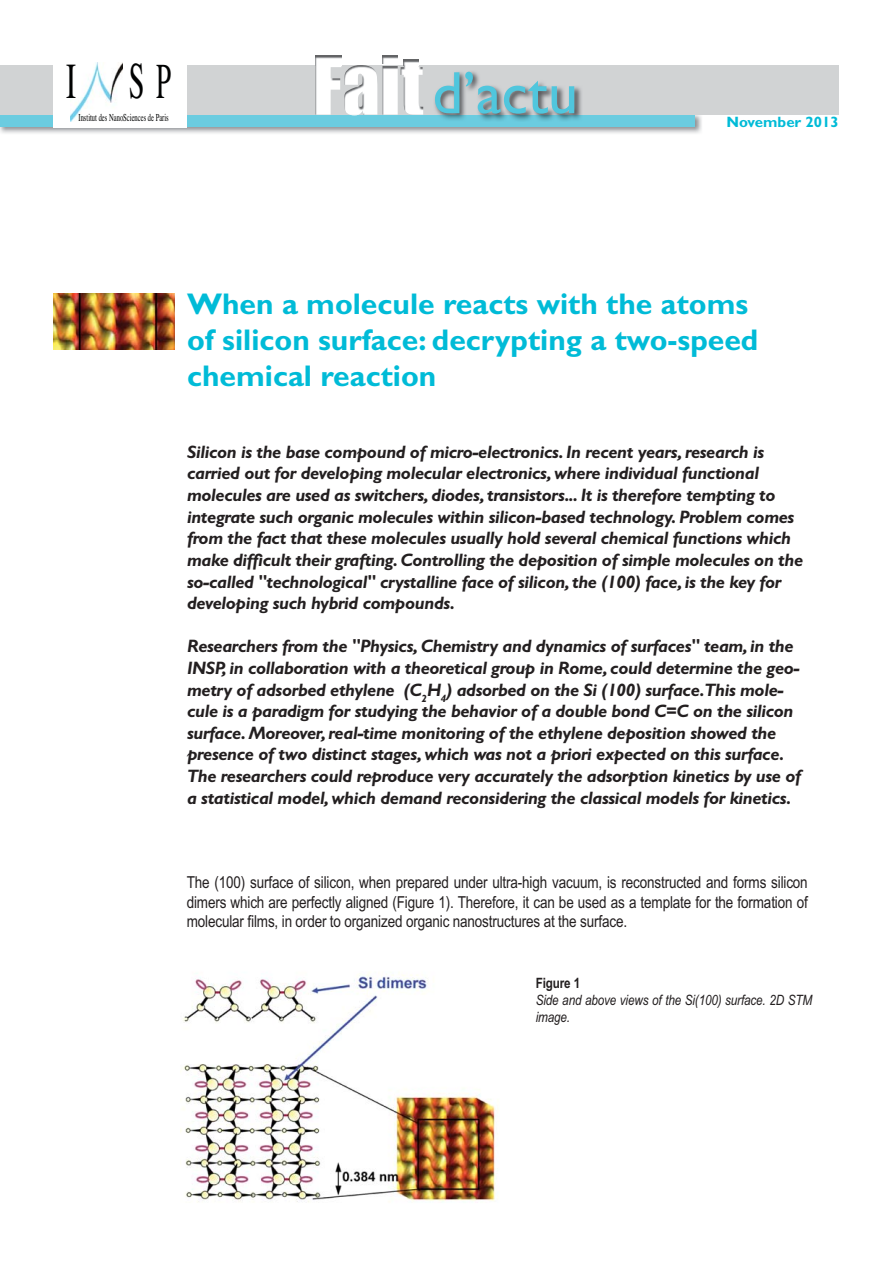
<style>
.page{position:relative;width:893px;height:1263px;background:#fff}
.page>*{position:absolute;margin:0;border:0;box-sizing:border-box;transform-origin:0 0}
.t1{font:60px "Gill Sans";color:#50c6dd}
.t2{font:51.45px "Times";color:#010202;scale:.55 1}
.t3{font:50.4px "Times";color:#010202;scale:.6 1}
.t4{font:700 30px/36px "Gill Sans";color:#00bbd7}
.t5{font:italic 700 18px/21.6px "Gill Sans";letter-spacing:-.02em;color:#231f20}
.t6{font:16.5px/19.8px "Arial Narrow";letter-spacing:-.01em;color:#231f20;text-align:justify}
.t7{font:700 15px "Gill Sans";color:#00bbd7}
.t8{font:italic 14.25px/17.1px "Arial Narrow";letter-spacing:-.01em;color:#231f20}
.t9{font:10.65px "Times";color:#010202;scale:.62 1}
.s1{font-size:50.1px}
.s2{font-weight:700;font-style:normal}
</style>
<div class="page">
<img style="left:0;top:115px;width:702px;height:19px">
<div style="left:0;top:114px;width:695px;height:13px;background:#6bcce0"></div>
<div style="left:0;top:65px;width:839px;height:50px;background:#d1d3d4"></div>
<img style="left:344px;top:65px;width:33px;height:50px">
<img style="left:404px;top:59px;width:15px;height:6px">
<img style="left:382px;top:65px;width:41px;height:50px">
<img style="left:315px;top:55px;width:26px;height:60px">
<img style="left:382px;top:55px;width:16px;height:8px">
<img style="left:434px;top:71px;width:148px;height:50px">
<div style="left:54px;top:54px;width:133px;height:74px;background:#fff"></div>
<img style="left:71px;top:63px;width:51px;height:58px">
<img style="left:54px;top:293px;width:121px;height:57px">
<img style="left:183px;top:974px;width:313px;height:228px">
<p class="t2" style="left:129px;top:62px;width:79px">S <span class="s1">P</span></p>
<p class="t9" style="left:78px;top:114px;width:147px">Institut des NanoSciences de Paris</p>
<p class="t3" style="left:66px;top:63px;width:18px">I</p>
<p class="t1" style="left:432px;top:57px;width:147px">d’actu</p>
<p class="t7" style="left:727px;top:117px;width:113px">November 2013</p>
<p class="t4" style="left:187px;top:289px;width:573px">When a molecule reacts with the atoms of silicon surface: decrypting a two-speed chemical reaction</p>
<p class="t5" style="left:187px;top:443px;width:618px">Silicon is the base compound of micro-electronics. In recent years, research is carried out for developing molecular electronics, where individual functional molecules are used as switchers, diodes, transistors... It is therefore tempting to integrate such organic molecules within silicon-based technology. Problem comes from the fact that these molecules usually hold several chemical functions which make difficult their grafting. Controlling the deposition of simple molecules on the so-called "technological" crystalline face of silicon, the (100) face, is the key for developing such hybrid compounds.</p>
<p class="t5" style="left:187px;top:637px;width:615px">Researchers from the "Physics, Chemistry and dynamics of surfaces" team, in the INSP, in collaboration with a theoretical group in Rome, could determine the geo&shy;metry of adsorbed ethylene (C<sub>2</sub>H<sub>4</sub>) adsorbed on the Si (100) surface.This mole&shy;cule is a paradigm for studying the behavior of a double bond C=C on the silicon surface. Moreover, real-time monitoring of the ethylene deposition showed the presence of two distinct stages, which was not a priori expected on this surface.<br>The researchers could reproduce very accurately the adsorption kinetics by use of a statistical model, which demand reconsidering the classical models for kinetics.</p>
<p class="t6" style="left:187px;top:874px;width:623px">The (100) surface of silicon, when prepared under ultra-high vacuum, is reconstructed and forms silicon dimers which are perfectly aligned (Figure 1). Therefore, it can be used as a template for the formation of molecular films, in order to organized organic nanostructures at the surface.</p>
<p class="t8" style="left:536px;top:976px;width:278px"><span class="s2">Figure 1<br></span>Side and above views of the Si(100) surface. 2D STM image.</p>
</div>
